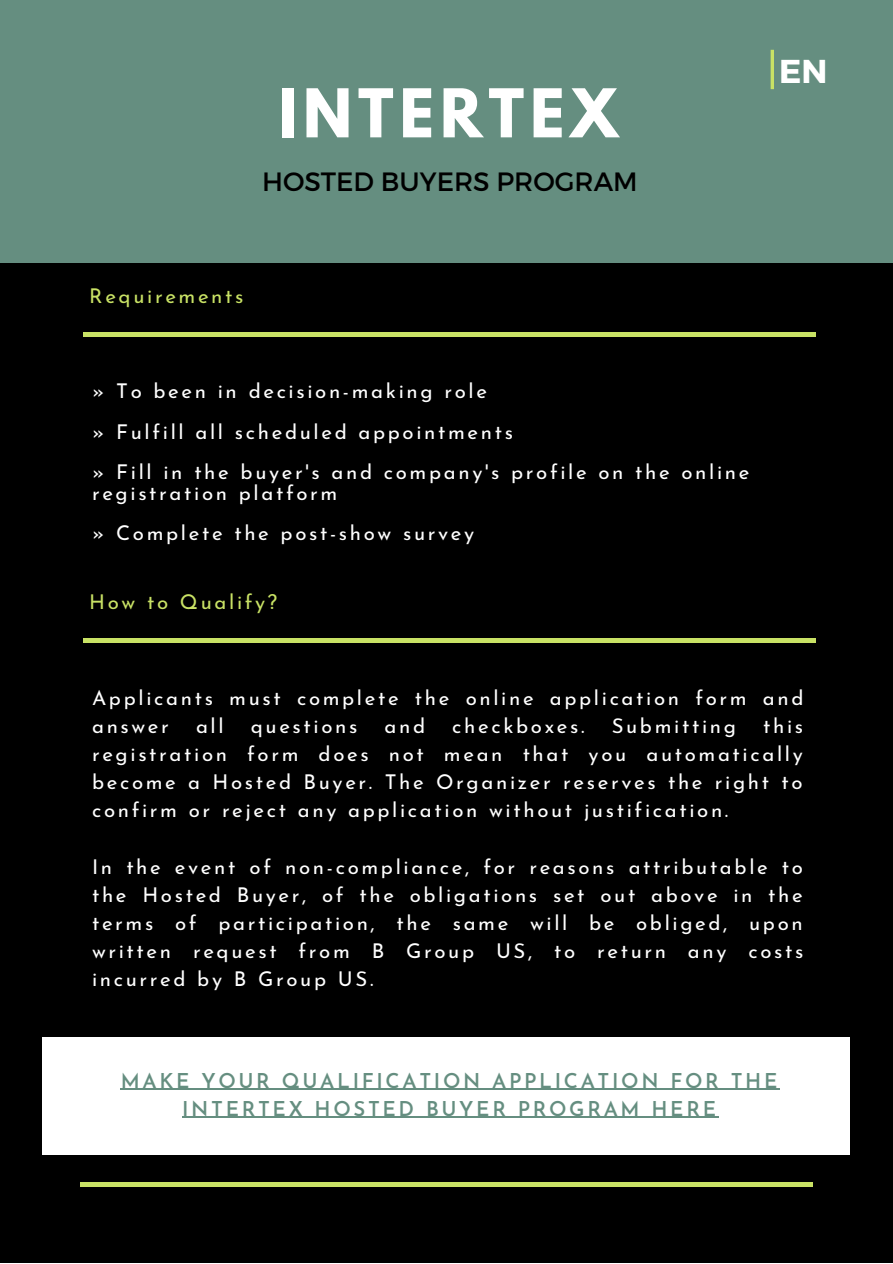
<style>
.page{position:relative;width:893px;height:1264px;background:#fff}
.page>*{position:absolute;margin:0;border:0;box-sizing:border-box;transform-origin:0 0}
.t1{font:700 59.55px "League Spartan";letter-spacing:.1em;color:#fff}
.t2{font:700 33px "Montserrat";color:#fff}
.t3{font:26.4px "Montserrat";color:#000}
.t4{font:20.4px/28px "Josefin Sans";letter-spacing:.13em;color:#fff}
.t5{font:600 20.4px/28px "Josefin Sans";letter-spacing:.13em;color:#658e80;text-align:center}
.t6{font:20.4px "Josefin Sans";letter-spacing:.13em;color:#c9e265}
</style>
<div class="page">
<div style="left:0;top:12px;width:892px;height:1250px;background:#000"></div>
<div style="left:0;top:0;width:892px;height:263px;background:#658e80"></div>
<div style="left:83px;top:332px;width:732px;height:5px;background:#c9e265"></div>
<div style="left:80px;top:1181px;width:732px;height:5px;background:#c9e265"></div>
<div style="left:83px;top:638px;width:732px;height:5px;background:#c9e265"></div>
<div style="left:42px;top:1037px;width:807px;height:117px;background:#fff"></div>
<hr style="left:121px;top:1088px;width:659px;height:1px;background:#658e80">
<hr style="left:182px;top:1116px;width:536px;height:1px;background:#658e80">
<svg style="left:770px;top:50px;width:4px;height:39px"></svg>
<h1 class="t1" style="left:278px;top:84px;width:341px">INTERTEX</h1>
<p class="t3" style="left:262px;top:164px;width:377px">HOSTED BUYERS PROGRAM</p>
<h2 class="t2" style="left:779px;top:50px;width:50px">EN</h2>
<p class="t6" style="left:89px;top:287px;width:156px">Requirements</p>
<p class="t4" style="left:92px;top:373px;width:658px;line-height:40.5px">» To been in decision-making role<br>» Fulfill all scheduled appointments<br>» Fill in the buyer's and company's profile on the online</p>
<p class="t4" style="left:92px;top:474px;width:383px;line-height:40.5px">registration platform<br>» Complete the post-show survey</p>
<p class="t6" style="left:89px;top:593px;width:189px">How to Qualify?</p>
<p class="t4" style="left:92px;top:685px;width:713px">Applicants must complete the online application form and answer</p>
<p class="t4" style="left:92px;top:714px;width:712px;text-align:justify;text-indent:671px">this registration form does not mean that you automatically become a Hosted Buyer. The Organizer reserves the right to confirm or reject any application without justification.</p>
<p class="t4" style="left:92px;top:854px;width:712px;text-align:justify">In the event of non-compliance, for reasons attributable to the Hosted Buyer, of the obligations set out above in the terms of participation, the same will be obliged, upon written request from B Group US, to return any costs incurred by B Group US.</p>
<p class="t4" style="left:196px;top:714px;width:29px">all</p>
<p class="t4" style="left:251px;top:714px;width:108px">questions</p>
<p class="t4" style="left:384px;top:714px;width:42px">and</p>
<p class="t4" style="left:452px;top:714px;width:134px">checkboxes.</p>
<p class="t4" style="left:611px;top:714px;width:126px">Submitting</p>
<p class="t5" style="left:121px;top:1068px;width:658px">MAKE YOUR QUALIFICATION APPLICATION FOR THE<br>INTERTEX HOSTED BUYER PROGRAM HERE</p>
</div>
